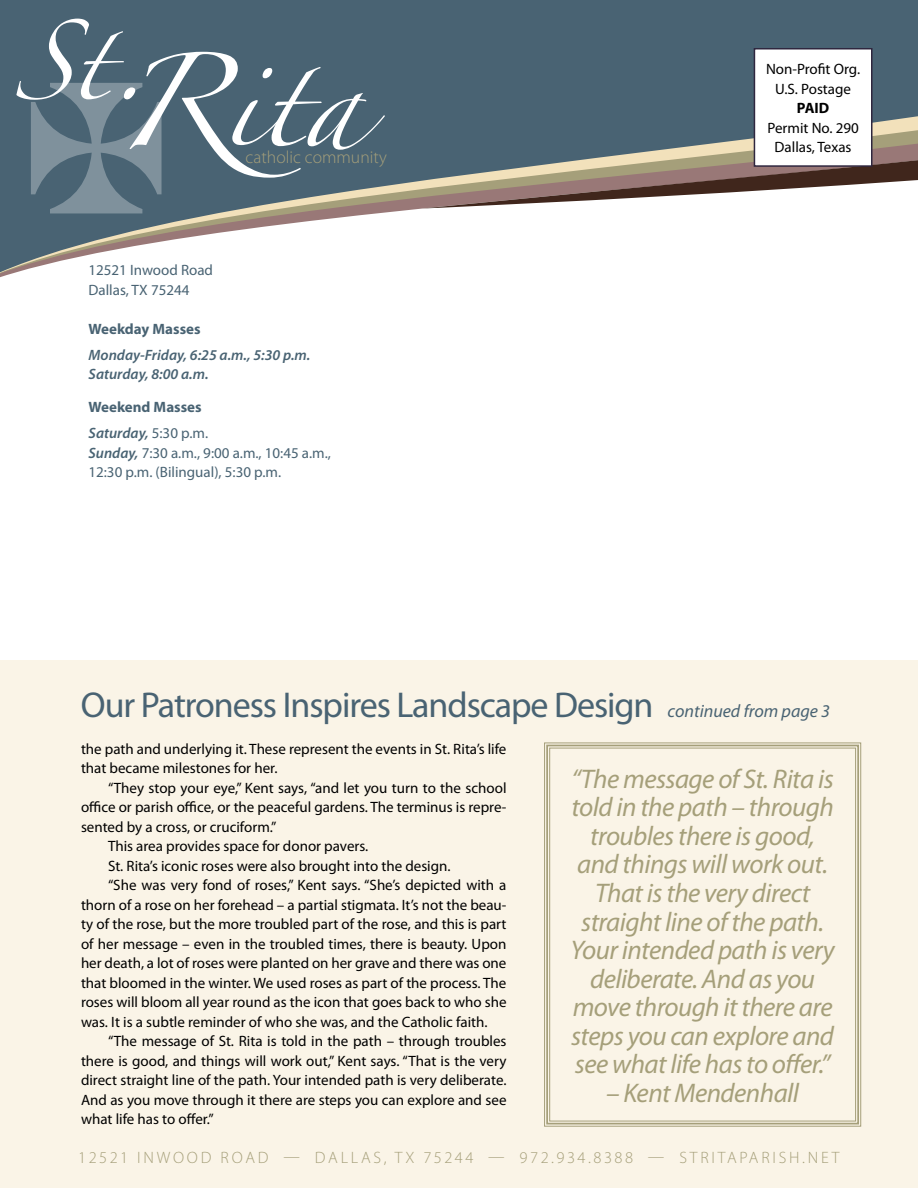
<style>
.page{position:relative;width:918px;height:1188px;background:#fff}
.page>*{position:absolute;margin:0;border:0;box-sizing:border-box;transform-origin:0 0}
.t1{font:84px "Zapfino";color:#fff}
.t2{font:72.3px "Zapfino";color:#fff}
.t3{font:36px "Myriad Pro";letter-spacing:-.03em;color:#496373}
.t4{font:italic 27px/28.5px "Myriad Pro";letter-spacing:-.02em;color:#a59f7a;text-align:center}
.t5{font:300 17.55px "Myriad Pro";color:#a59f7a}
.t6{font:300 16.5px "Myriad Pro";letter-spacing:.17em;color:#a59f7a}
.t7{font:15px/19.5px "Myriad Pro";color:#000;text-align:center}
.t8{font:15px/19.5px "Myriad Pro";color:#496373}
.t9{font:italic 600 15px/18.8px "Myriad Pro";color:#496373}
.t10{font:700 15px/26.2px "Myriad Pro";color:#496373}
.t11{font:700 15px "Myriad Pro";color:#000}
.s1{font-weight:600;font-style:italic}
.s2{font-weight:400}
.s3{font-style:italic;font-size:18px}
</style>
<div class="page">
<div style="left:0;top:0;width:918px;height:14px;background:#496373"></div>
<div style="left:0;top:14px;width:918px;height:24px;background:#496373"></div>
<div style="left:0;top:38px;width:918px;height:27px;background:#496373"></div>
<svg style="left:0;top:65px;width:422px;height:212px;fill:#496373"></svg>
<svg style="left:422px;top:65px;width:496px;height:144px;background:#757d80"></svg>
<div style="left:754px;top:49px;width:118px;height:117px;background:#fff"></div>
<div style="left:754px;top:48px;width:119px;height:119px;border:2px solid #2f273f"></div>
<div style="left:0;top:660px;width:918px;height:528px;background:#faf4e7"></div>
<svg style="left:544px;top:742px;width:318px;height:385px"></svg>
<div style="left:546px;top:745px;width:313px;height:379px;border:2px solid #a59f7a"></div>
<div style="left:549px;top:748px;width:307px;height:373px;border:1px solid #a59f7a"></div>
<div style="left:31px;top:80px;width:131px;height:134px;background:#496373"></div>
<h2 class="t2" style="left:12px;top:31px;width:138px">St.</h2>
<h1 class="t1" style="left:115px;top:67px;width:249px">Rita</h1>
<p class="t5" style="left:246px;top:147px;width:143px">catholic community</p>
<p class="t8" style="left:88px;top:260px;width:126px">12521 Inwood Road<br>Dallas, TX 75244</p>
<p class="t10" style="left:88px;top:315px;width:114px">Weekday Masses</p>
<p class="t9" style="left:88px;top:345px;width:224px">Monday-Friday, 6:25 a.m., 5:30 p.m.<br>Saturday, 8:00 a.m.</p>
<p class="t10" style="left:88px;top:393px;width:121px">Weekend Masses<br><span class="s1">Saturday,</span> <span class="s2">5:30 p.m.</span></p>
<p class="t8" style="left:88px;top:442px;width:244px"><span class="s1">Sunday,</span> 7:30 a.m., 9:00 a.m., 10:45 a.m.,<br>12:30 p.m. (Bilingual), 5:30 p.m.</p>
<p class="t7" style="left:766px;top:59px;width:96px">Non-Profit Org.<br>U.S. Postage</p>
<p class="t11" style="left:797px;top:98px;width:34px">PAID</p>
<p class="t7" style="left:767px;top:118px;width:93px">Permit No. 290<br>Dallas, Texas</p>
<h3 class="t3" style="left:81px;top:683px;width:751px">Our Patroness Inspires Landscape Design <span class="s3">continued from page 3</span></h3>
<p class="t7" style="left:81px;top:739px;width:427px;text-align:left">the path and underlying it. These represent the events in St. Rita’s life that became milestones for her.</p>
<p class="t7" style="left:108px;top:778px;width:400px">“They stop your eye,” Kent says, “and let you turn to the school</p>
<p class="t7" style="left:81px;top:797px;width:427px">office or parish office, or the peaceful gardens. The terminus is repre-</p>
<p class="t7" style="left:81px;top:817px;width:197px">sented by a cross, or cruciform.”</p>
<p class="t7" style="left:108px;top:836px;width:262px">This area provides space for donor pavers.</p>
<p class="t7" style="left:108px;top:856px;width:344px">St. Rita’s iconic roses were also brought into the design.</p>
<p class="t7" style="left:108px;top:875px;width:400px">“She was very fond of roses,” Kent says. “She’s depicted with a</p>
<p class="t7" style="left:81px;top:895px;width:427px">thorn of a rose on her forehead – a partial stigmata. It’s not the beau-</p>
<p class="t7" style="left:81px;top:914px;width:427px">ty of the rose, but the more troubled part of the rose, and this is part</p>
<p class="t7" style="left:81px;top:934px;width:427px">of her message – even in the troubled times, there is beauty. Upon</p>
<p class="t7" style="left:81px;top:953px;width:427px">her death, a lot of roses were planted on her grave and there was one</p>
<p class="t7" style="left:81px;top:973px;width:427px">that bloomed in the winter. We used roses as part of the process. The</p>
<p class="t7" style="left:81px;top:992px;width:427px">roses will bloom all year round as the icon that goes back to who she</p>
<p class="t7" style="left:81px;top:1012px;width:408px">was. It is a subtle reminder of who she was, and the Catholic faith.</p>
<p class="t7" style="left:108px;top:1031px;width:400px">“The message of St. Rita is told in the path – through troubles</p>
<p class="t7" style="left:81px;top:1051px;width:427px">there is good, and things will work out,” Kent says. “That is the very</p>
<p class="t7" style="left:81px;top:1070px;width:427px">direct straight line of the path. Your intended path is very deliberate.</p>
<p class="t7" style="left:81px;top:1090px;width:427px">And as you move through it there are steps you can explore and see</p>
<p class="t7" style="left:81px;top:1109px;width:134px">what life has to offer.”</p>
<p class="t4" style="left:571px;top:764px;width:266px">“The message of St. Rita is told in the path – through troubles there is good, and things will work out.<br>That is the very direct straight line of the path.<br>Your intended path is very deliberate. And as you move through it there are steps you can explore and see what life has to offer.”</p>
<h3 class="t4" style="left:606px;top:1078px;width:194px">– Kent Mendenhall</h3>
<p class="t6" style="left:78px;top:1148px;width:763px">12521 INWOOD ROAD — DALLAS, TX 75244 — 972.934.8388 — STRITAPARISH.NET</p>
</div>
